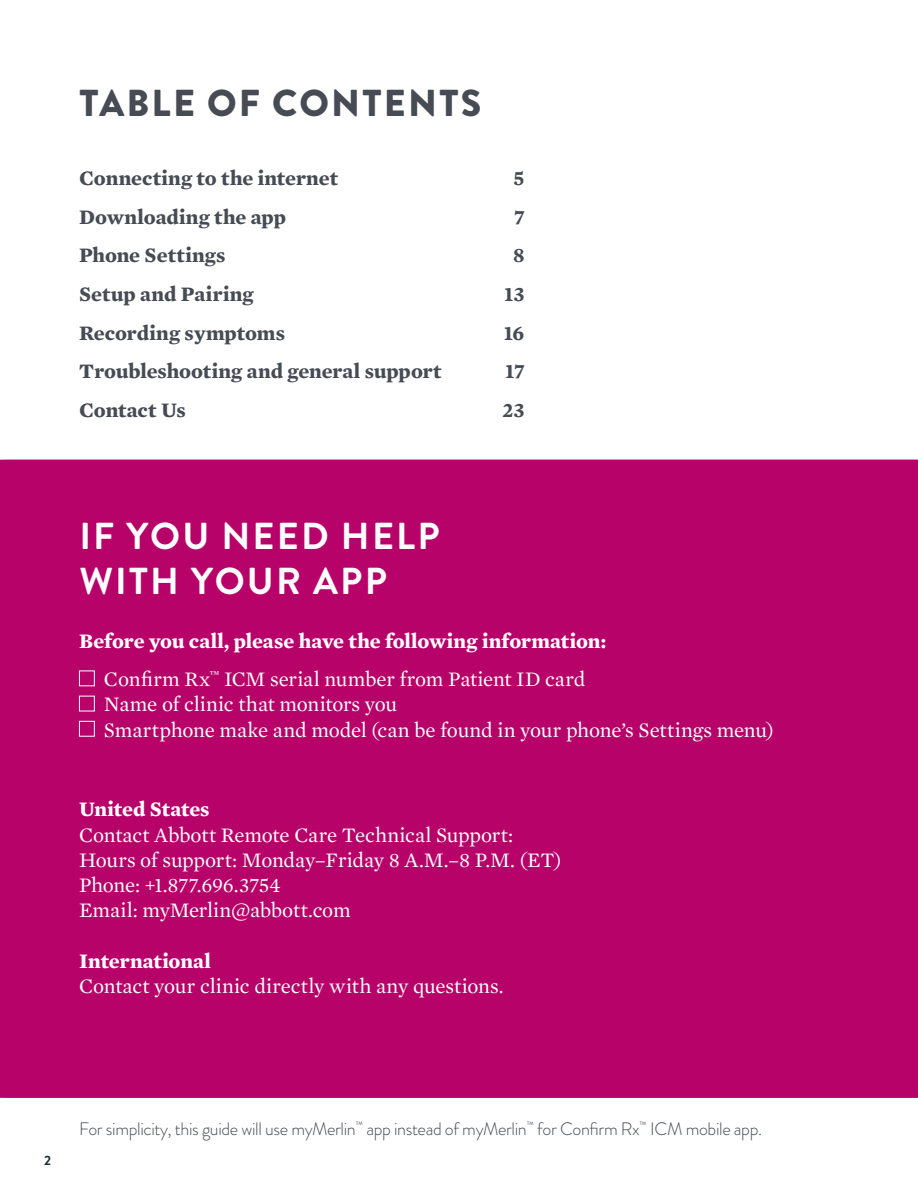
<style>
.page{position:relative;width:918px;height:1188px;background:#fff}
.page>*{position:absolute;margin:0;border:0;box-sizing:border-box;transform-origin:0 0}
.t1{font:700 37.5px/45px "Brandon Grotesque";letter-spacing:.06em;color:#fff}
.t2{font:900 37.5px "Brandon Grotesque";letter-spacing:.06em;color:#464b54}
.t3{font:21px/25.2px "Mercury Text G1";letter-spacing:-.01em;color:#fff}
.t4{font:700 21px "Mercury Text G1";color:#464b54}
.t5{font:700 21px "Mercury Text G1";letter-spacing:-.005em;color:#fff}
.Brandon-white{font:300 18px "Brandon Grotesque";letter-spacing:-.02em;color:#464b54}
.t6{font:700 13.5px "Brandon Grotesque";color:#172938}
.s1{font-weight:700}
</style>
<div class="page">
<div style="left:0;top:460px;width:918px;height:638px;background:#b70369"></div>
<div style="left:79px;top:671px;width:16px;height:15px;border:1px solid #fff"></div>
<div style="left:79px;top:696px;width:16px;height:15px;border:1px solid #fff"></div>
<div style="left:79px;top:721px;width:16px;height:16px;border:1px solid #fff"></div>
<p class="t2" style="left:79px;top:77px;width:403px">TABLE OF CONTENTS</p>
<p class="t4" style="left:79px;top:162px;width:261px">Connecting to the internet</p>
<p class="t4" style="left:514px;top:162px;width:13px">5</p>
<p class="t4" style="left:79px;top:201px;width:209px">Downloading the app</p>
<p class="t4" style="left:514px;top:201px;width:12px">7</p>
<p class="t4" style="left:79px;top:239px;width:148px">Phone Settings</p>
<p class="t4" style="left:513px;top:239px;width:13px">8</p>
<p class="t4" style="left:79px;top:278px;width:176px">Setup and Pairing</p>
<p class="t4" style="left:505px;top:278px;width:21px">13</p>
<p class="t4" style="left:79px;top:317px;width:207px">Recording symptoms</p>
<p class="t4" style="left:504px;top:317px;width:22px">16</p>
<p class="t4" style="left:79px;top:355px;width:364px">Troubleshooting and general support</p>
<p class="t4" style="left:506px;top:355px;width:21px">17</p>
<p class="t4" style="left:79px;top:394px;width:108px">Contact Us</p>
<p class="t4" style="left:503px;top:394px;width:23px">23</p>
<p class="t1" style="left:79px;top:514px;width:362px">IF YOU NEED HELP<br>WITH YOUR APP</p>
<p class="t5" style="left:79px;top:625px;width:529px">Before you call, please have the following information:</p>
<p class="t3" style="left:104px;top:666px;width:483px">Confirm Rx<sup>™</sup> ICM serial number from Patient ID card</p>
<p class="t3" style="left:104px;top:691px;width:295px">Name of clinic that monitors you</p>
<p class="t3" style="left:104px;top:716px;width:671px">Smartphone make and model (can be found in your phone’s Settings menu)</p>
<p class="t3" style="left:79px;top:796px;width:484px"><span class="s1">United States<br></span>Contact Abbott Remote Care Technical Support:<br>Hours of support: Monday–Friday 8 A.M.–8 P.M. (ET)<br>Phone: +1.877.696.3754<br>Email: myMerlin@abbott.com</p>
<p class="t3" style="left:79px;top:947px;width:426px"><span class="s1">International<br></span>Contact your clinic directly with any questions.</p>
<p class="t6" style="left:44px;top:1151px;width:8px">2</p>
<p class="Brandon-white" style="left:79px;top:1117px;width:685px">For simplicity, this guide will use myMerlin<sup>™</sup> app instead of myMerlin<sup>™</sup> for Confirm Rx<sup>™</sup> ICM mobile app.</p>
</div>
